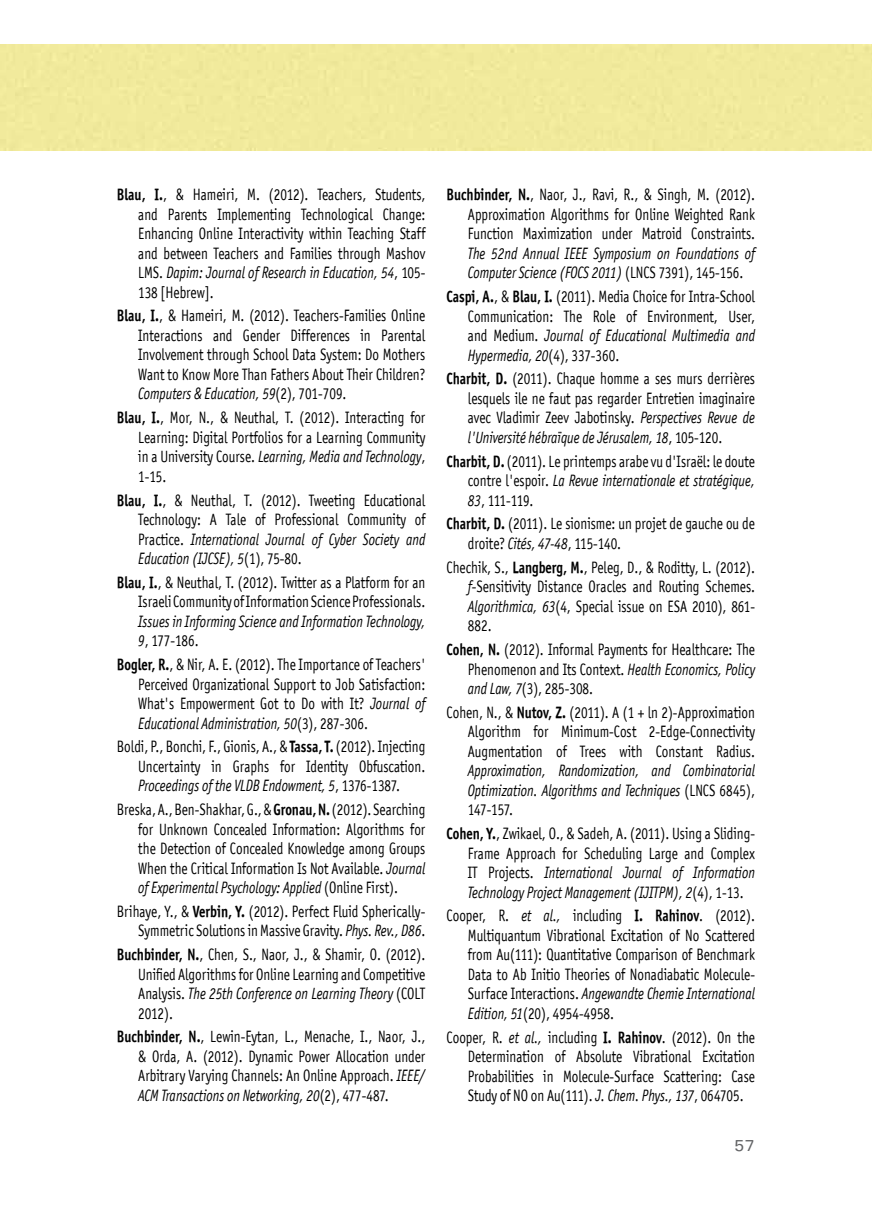
<style>
.page{position:relative;width:872px;height:1212px;background:#fff}
.page>*{position:absolute;margin:0;border:0;box-sizing:border-box;transform-origin:0 0}
.t1{font:19.5px "MF Narkis Tam";color:#636466}
.t2{font:16.5px/19.5px "Officina San ITC";color:#000;text-align:justify;scale:.8 1}
.t3{font:italic 16.5px/19.5px "Officina San ITC";color:#000;scale:.8 1}
.s1{font-family:"Officina Sans OSITCTT Bold"}
.s2{font-style:italic}
.s3{font-style:normal}
</style>
<div class="page">
<p class="t2" style="left:138px;top:185px;width:360px;text-indent:-21px"><span class="s1">Blau, I.</span>, &amp; Hameiri, M. (2012). Teachers, Students, and Parents Implementing Technological Change:<br>Enhancing Online Interactivity within Teaching Staff and between Teachers and Families through Mashov LMS. <span class="s2">Dapim: Journal of Research in Education, 54</span>, 105- 138 [Hebrew].</p>
<p class="t2" style="left:138px;top:306px;width:360px;text-indent:-21px"><span class="s1">Blau, I.</span>, &amp; Hameiri, M. (2012). Teachers-Families Online Interactions and Gender Differences in Parental Involvement through School Data System: Do Mothers Want to Know More Than Fathers About Their Children?<br><span class="s2">Computers &amp; Education, 59</span>(2), 701-709.</p>
<p class="t2" style="left:138px;top:408px;width:360px;text-indent:-21px"><span class="s1">Blau, I.</span>, Mor, N., &amp; Neuthal, T. (2012). Interacting for Learning: Digital Portfolios for a Learning Community in a University Course. <span class="s2">Learning, Media and Technology</span>, 1-15.</p>
<p class="t2" style="left:138px;top:490px;width:360px;text-indent:-21px"><span class="s1">Blau, I.</span>, &amp; Neuthal, T. (2012). Tweeting Educational Technology: A Tale of Professional Community of Practice. <span class="s2">International Journal of Cyber Society and Education (IJCSE), 5</span>(1), 75-80.</p>
<p class="t2" style="left:117px;top:572px;width:387px;text-align:right"><span class="s1">Blau, I.</span>, &amp; Neuthal, T. (2012). Twitter as a Platform for an<br>Israeli Community of Information Science Professionals.</p>
<p class="t3" style="left:138px;top:612px;width:360px">Issues in Informing Science and Information Technology,<br>9<span class="s3">, 177-186.</span></p>
<p class="t2" style="left:138px;top:655px;width:360px;text-indent:-21px"><span class="s1">Bogler, R.</span>, &amp; Nir, A. E. (2012). The Importance of Teachers' Perceived Organizational Support to Job Satisfaction:<br>What's Empowerment Got to Do with It? <span class="s2">Journal of Educational Administration, 50</span>(3), 287-306.</p>
<p class="t2" style="left:138px;top:737px;width:360px;text-indent:-21px">Boldi, P., Bonchi, F., Gionis, A., &amp; <span class="s1">Tassa, T.</span> (2012). Injecting Uncertainty in Graphs for Identity Obfuscation.<br><span class="s2">Proceedings of the VLDB Endowment, 5</span>, 1376-1387.</p>
<p class="t2" style="left:138px;top:800px;width:360px;text-indent:-21px">Breska, A., Ben-Shakhar, G., &amp; <span class="s1">Gronau, N.</span> (2012). Searching for Unknown Concealed Information: Algorithms for the Detection of Concealed Knowledge among Groups When the Critical Information Is Not Available. <span class="s2">Journal of Experimental Psychology: Applied</span> (Online First).</p>
<p class="t2" style="left:117px;top:901px;width:387px;text-align:right">Brihaye, Y., &amp; <span class="s1">Verbin, Y.</span> (2012). Perfect Fluid Spherically-<br>Symmetric Solutions in Massive Gravity. <span class="s2">Phys. Rev., D86</span>.</p>
<p class="t2" style="left:138px;top:945px;width:360px;text-indent:-21px"><span class="s1">Buchbinder, N.</span>, Chen, S., Naor, J., &amp; Shamir, O. (2012).<br>Unified Algorithms for Online Learning and Competitive Analysis. <span class="s2">The 25th Conference on Learning Theory</span> (COLT 2012).</p>
<p class="t2" style="left:138px;top:1027px;width:360px;text-indent:-21px"><span class="s1">Buchbinder, N.</span>, Lewin-Eytan, L., Menache, I., Naor, J., &amp; Orda, A. (2012). Dynamic Power Allocation under Arbitrary Varying Channels: An Online Approach. <span class="s2">IEEE/ ACM Transactions on Networking, 20</span>(2), 477-487.</p>
<p class="t2" style="left:468px;top:185px;width:360px;text-indent:-21px"><span class="s1">Buchbinder, N.</span>, Naor, J., Ravi, R., &amp; Singh, M. (2012).<br>Approximation Algorithms for Online Weighted Rank Function Maximization under Matroid Constraints.</p>
<p class="t3" style="left:468px;top:244px;width:360px">The 52nd Annual IEEE Symposium on Foundations of<br>Computer Science (FOCS 2011) <span class="s3">(LNCS 7391), 145-156.</span></p>
<p class="t2" style="left:468px;top:287px;width:360px;text-indent:-21px"><span class="s1">Caspi, A.</span>, &amp; <span class="s1">Blau, I.</span> (2011). Media Choice for Intra-School Communication: The Role of Environment, User, and Medium. <span class="s2">Journal of Educational Multimedia and Hypermedia, 20</span>(4), 337-360.</p>
<p class="t2" style="left:468px;top:369px;width:360px;text-indent:-21px"><span class="s1">Charbit, D.</span> (2011). Chaque homme a ses murs derrières lesquels ile ne faut pas regarder Entretien imaginaire avec Vladimir Zeev Jabotinsky. <span class="s2">Perspectives Revue de l'Université hébraïque de Jérusalem, 18</span>, 105-120.</p>
<p class="t2" style="left:468px;top:451px;width:360px;text-indent:-21px"><span class="s1">Charbit, D.</span> (2011). Le printemps arabe vu d'Israël: le doute contre l'espoir. <span class="s2">La Revue internationale et stratégique, 83</span>, 111-119.</p>
<p class="t2" style="left:468px;top:514px;width:360px;text-indent:-21px"><span class="s1">Charbit, D.</span> (2011). Le sionisme: un projet de gauche ou de droite? <span class="s2">Cités, 47-48</span>, 115-140.</p>
<p class="t2" style="left:468px;top:557px;width:360px;text-indent:-21px">Chechik, S., <span class="s1">Langberg, M.</span>, Peleg, D., &amp; Roditty, L. (2012). <span class="s2">f</span>-Sensitivity Distance Oracles and Routing Schemes.<br><span class="s2">Algorithmica, 63</span>(4, Special issue on ESA 2010), 861- 882.</p>
<p class="t2" style="left:468px;top:640px;width:360px;text-indent:-21px"><span class="s1">Cohen, N.</span> (2012). Informal Payments for Healthcare: The Phenomenon and Its Context. <span class="s2">Health Economics, Policy and Law, 7</span>(3), 285-308.</p>
<p class="t2" style="left:468px;top:702px;width:360px;text-indent:-21px">Cohen, N., &amp; <span class="s1">Nutov, Z.</span> (2011). A (1 + ln 2)-Approximation Algorithm for Minimum-Cost 2-Edge-Connectivity Augmentation of Trees with Constant Radius.</p>
<p class="t3" style="left:468px;top:761px;width:360px;text-align:justify">Approximation, Randomization, and Combinatorial Optimization. Algorithms and Techniques <span class="s3">(LNCS 6845), 147-157.</span></p>
<p class="t2" style="left:468px;top:824px;width:360px;text-indent:-21px"><span class="s1">Cohen, Y.</span>, Zwikael, O., &amp; Sadeh, A. (2011). Using a Sliding-Frame Approach for Scheduling Large and Complex IT Projects. <span class="s2">International Journal of Information Technology Project Management (IJITPM), 2</span>(4), 1-13.</p>
<p class="t2" style="left:468px;top:906px;width:360px;text-indent:-21px">Cooper, R. <span class="s2">et al.,</span> including <span class="s1">I. Rahinov</span>. (2012).<br>Multiquantum Vibrational Excitation of No Scattered from Au(111): Quantitative Comparison of Benchmark Data to Ab Initio Theories of Nonadiabatic Molecule-Surface Interactions. <span class="s2">Angewandte Chemie International Edition, 51</span>(20), 4954-4958.</p>
<p class="t2" style="left:468px;top:1027px;width:360px;text-indent:-21px">Cooper, R. <span class="s2">et al.,</span> including <span class="s1">I. Rahinov</span>. (2012). On the Determination of Absolute Vibrational Excitation Probabilities in Molecule-Surface Scattering: Case Study of NO on Au(111). <span class="s2">J. Chem. Phys., 137</span>, 064705.</p>
<p class="t1" style="left:734px;top:1134px;width:22px">57</p>
</div>
